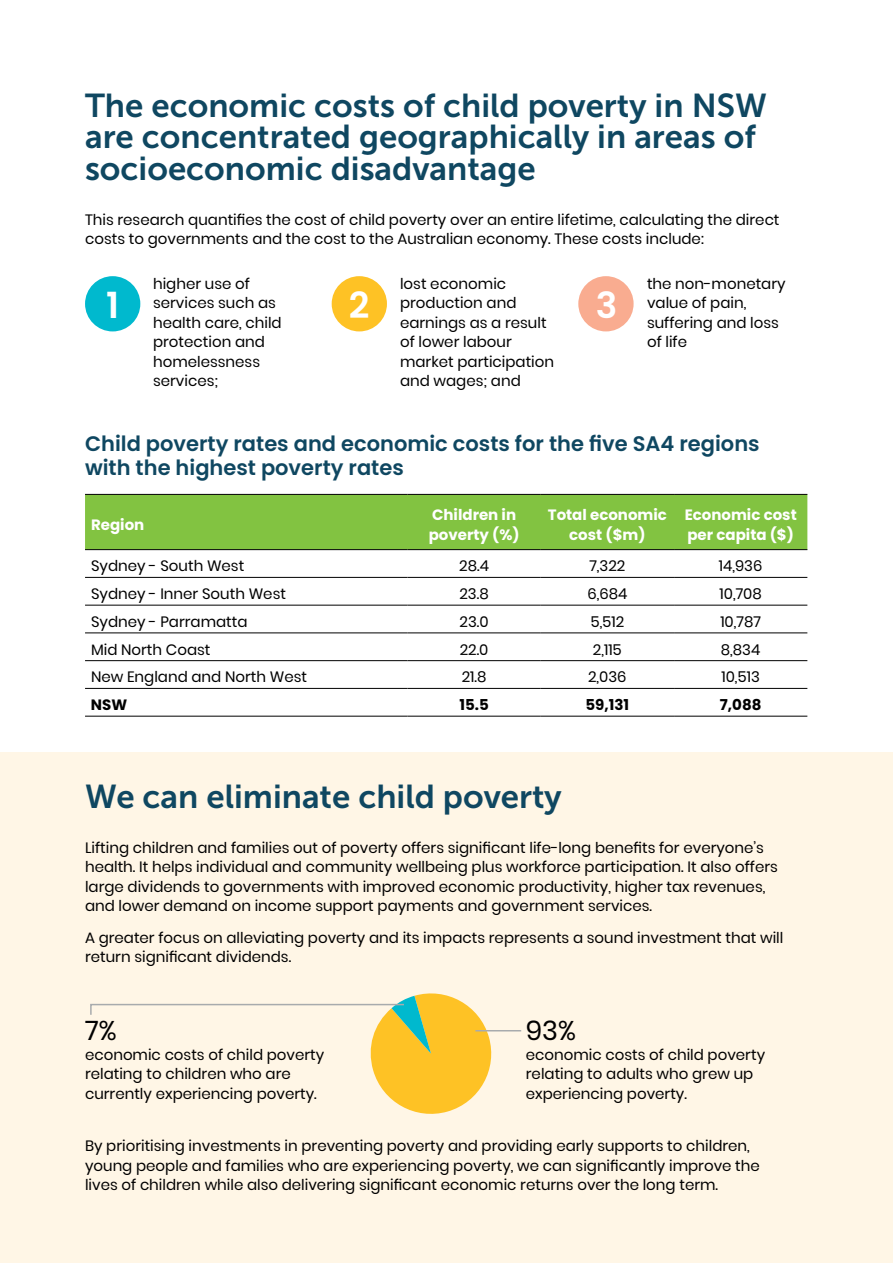
<style>
.page{position:relative;width:893px;height:1263px;background:#fff}
.page>*{position:absolute;margin:0;border:0;box-sizing:border-box;transform-origin:0 0}
.t1{font:600 36px "Poppins";color:#fff}
.t2{font:33px/31.5px "Museo Sans 700";color:#0f4761}
.t3{font:27px "Poppins";color:#000}
.t4{font:600 21px/24px "Poppins";color:#0f4761}
.t5{font:15px/19.5px "Poppins";color:#000}
.t6{font:700 15px/19.5px "Poppins";color:#fff}
.t7{font:700 15px "Poppins";color:#000}
</style>
<div class="page">
<div style="left:0;top:753px;width:893px;height:510px;background:#fff6e6"></div>
<div style="left:85px;top:276px;width:55px;height:55px;background:#00b9ce;border-radius:50%"></div>
<div style="left:332px;top:276px;width:55px;height:55px;background:#fec225;border-radius:50%"></div>
<div style="left:578px;top:276px;width:56px;height:55px;background:#f9ac90;border-radius:50%"></div>
<div style="left:85px;top:495px;width:722px;height:54px;background:#82c341"></div>
<hr style="left:85px;top:494px;width:322px;height:1px;background:#000">
<hr style="left:407px;top:494px;width:134px;height:1px;background:#000">
<hr style="left:541px;top:494px;width:133px;height:1px;background:#000">
<hr style="left:674px;top:494px;width:133px;height:1px;background:#000">
<hr style="left:85px;top:549px;width:322px;height:1px;background:#000">
<hr style="left:407px;top:549px;width:134px;height:1px;background:#000">
<hr style="left:541px;top:549px;width:133px;height:1px;background:#000">
<hr style="left:674px;top:549px;width:133px;height:1px;background:#000">
<hr style="left:85px;top:577px;width:322px;height:1px;background:#000">
<hr style="left:407px;top:577px;width:134px;height:1px;background:#000">
<hr style="left:541px;top:577px;width:133px;height:1px;background:#000">
<hr style="left:674px;top:577px;width:133px;height:1px;background:#000">
<hr style="left:85px;top:605px;width:322px;height:1px;background:#000">
<hr style="left:407px;top:605px;width:134px;height:1px;background:#000">
<hr style="left:541px;top:605px;width:133px;height:1px;background:#000">
<hr style="left:674px;top:605px;width:133px;height:1px;background:#000">
<hr style="left:85px;top:633px;width:322px;height:1px;background:#000">
<hr style="left:407px;top:633px;width:134px;height:1px;background:#000">
<hr style="left:541px;top:633px;width:133px;height:1px;background:#000">
<hr style="left:674px;top:633px;width:133px;height:1px;background:#000">
<hr style="left:85px;top:660px;width:322px;height:1px;background:#000">
<hr style="left:407px;top:660px;width:134px;height:1px;background:#000">
<hr style="left:541px;top:660px;width:133px;height:1px;background:#000">
<hr style="left:674px;top:660px;width:133px;height:1px;background:#000">
<hr style="left:85px;top:688px;width:322px;height:1px;background:#000">
<hr style="left:407px;top:688px;width:134px;height:1px;background:#000">
<hr style="left:541px;top:688px;width:133px;height:1px;background:#000">
<hr style="left:674px;top:688px;width:133px;height:1px;background:#000">
<hr style="left:85px;top:716px;width:322px;height:1px;background:#000">
<hr style="left:407px;top:716px;width:134px;height:1px;background:#000">
<hr style="left:541px;top:716px;width:133px;height:1px;background:#000">
<hr style="left:674px;top:716px;width:133px;height:1px;background:#000">
<hr style="left:475px;top:1030px;width:46px;height:1px;background:#a8abad">
<svg style="left:90px;top:993px;width:408px;height:121px"></svg>
<h2 class="t2" style="left:85px;top:89px;width:683px">The economic costs of child poverty in NSW are concentrated geographically in areas of socioeconomic disadvantage</h2>
<p class="t5" style="left:85px;top:210px;width:696px">This research quantifies the cost of child poverty over an entire lifetime, calculating the direct costs to governments and the cost to the Australian economy. These costs include:</p>
<p class="t5" style="left:153px;top:274px;width:130px">higher use of services such as health care, child protection and homelessness services;</p>
<p class="t5" style="left:400px;top:274px;width:156px">lost economic production and earnings as a result of lower labour market participation and wages; and</p>
<p class="t5" style="left:647px;top:274px;width:140px">the non-monetary value of pain, suffering and loss of life</p>
<h1 class="t1" style="left:106px;top:285px;width:15px">1</h1>
<h1 class="t1" style="left:349px;top:285px;width:22px">2</h1>
<h1 class="t1" style="left:596px;top:285px;width:23px">3</h1>
<h3 class="t4" style="left:85px;top:432px;width:676px">Child poverty rates and economic costs for the five SA4 regions with the highest poverty rates</h3>
<p class="t6" style="left:91px;top:515px;width:55px">Region</p>
<p class="t6" style="left:429px;top:505px;width:92px">Children in poverty (%)</p>
<p class="t6" style="left:548px;top:505px;width:121px;text-align:center">Total economic cost ($m)</p>
<p class="t6" style="left:685px;top:505px;width:114px">Economic cost per capita ($)</p>
<p class="t5" style="left:91px;top:556px;width:155px">Sydney - South West</p>
<p class="t5" style="left:459px;top:556px;width:31px">28.4</p>
<p class="t5" style="left:589px;top:556px;width:38px">7,322</p>
<p class="t5" style="left:719px;top:556px;width:45px">14,936</p>
<p class="t5" style="left:91px;top:584px;width:196px">Sydney - Inner South West</p>
<p class="t5" style="left:459px;top:584px;width:31px">23.8</p>
<p class="t5" style="left:587px;top:584px;width:41px">6,684</p>
<p class="t5" style="left:719px;top:584px;width:44px">10,708</p>
<p class="t5" style="left:91px;top:612px;width:158px">Sydney - Parramatta</p>
<p class="t5" style="left:459px;top:612px;width:31px">23.0</p>
<p class="t5" style="left:590px;top:612px;width:35px">5,512</p>
<p class="t5" style="left:720px;top:612px;width:42px">10,787</p>
<p class="t5" style="left:91px;top:640px;width:121px">Mid North Coast</p>
<p class="t5" style="left:460px;top:640px;width:30px">22.0</p>
<p class="t5" style="left:593px;top:640px;width:30px">2,115</p>
<p class="t5" style="left:721px;top:640px;width:41px">8,834</p>
<p class="t5" style="left:91px;top:667px;width:218px">New England and North West</p>
<p class="t5" style="left:462px;top:667px;width:26px">21.8</p>
<p class="t5" style="left:588px;top:667px;width:40px">2,036</p>
<p class="t5" style="left:721px;top:667px;width:40px">10,513</p>
<p class="t7" style="left:91px;top:696px;width:38px">NSW</p>
<p class="t7" style="left:459px;top:696px;width:31px">15.5</p>
<p class="t7" style="left:585px;top:696px;width:45px">59,131</p>
<p class="t7" style="left:720px;top:696px;width:43px">7,088</p>
<h2 class="t2" style="left:85px;top:780px;width:478px">We can eliminate child poverty</h2>
<p class="t5" style="left:85px;top:837px;width:694px">Lifting children and families out of poverty offers significant life-long benefits for everyone’s health. It helps individual and community wellbeing plus workforce participation. It also offers large dividends to governments with improved economic productivity, higher tax revenues, and lower demand on income support payments and government services.</p>
<p class="t5" style="left:85px;top:927px;width:700px">A greater focus on alleviating poverty and its impacts represents a sound investment that will return significant dividends.</p>
<h3 class="t3" style="left:85px;top:1015px;width:33px">7%</h3>
<p class="t5" style="left:85px;top:1044px;width:241px">economic costs of child poverty relating to children who are currently experiencing poverty.</p>
<h3 class="t3" style="left:526px;top:1015px;width:52px">93%</h3>
<p class="t5" style="left:526px;top:1044px;width:241px">economic costs of child poverty relating to adults who grew up experiencing poverty.</p>
<p class="t5" style="left:85px;top:1136px;width:676px">By prioritising investments in preventing poverty and providing early supports to children, young people and families who are experiencing poverty, we can significantly improve the lives of children while also delivering significant economic returns over the long term.</p>
</div>
